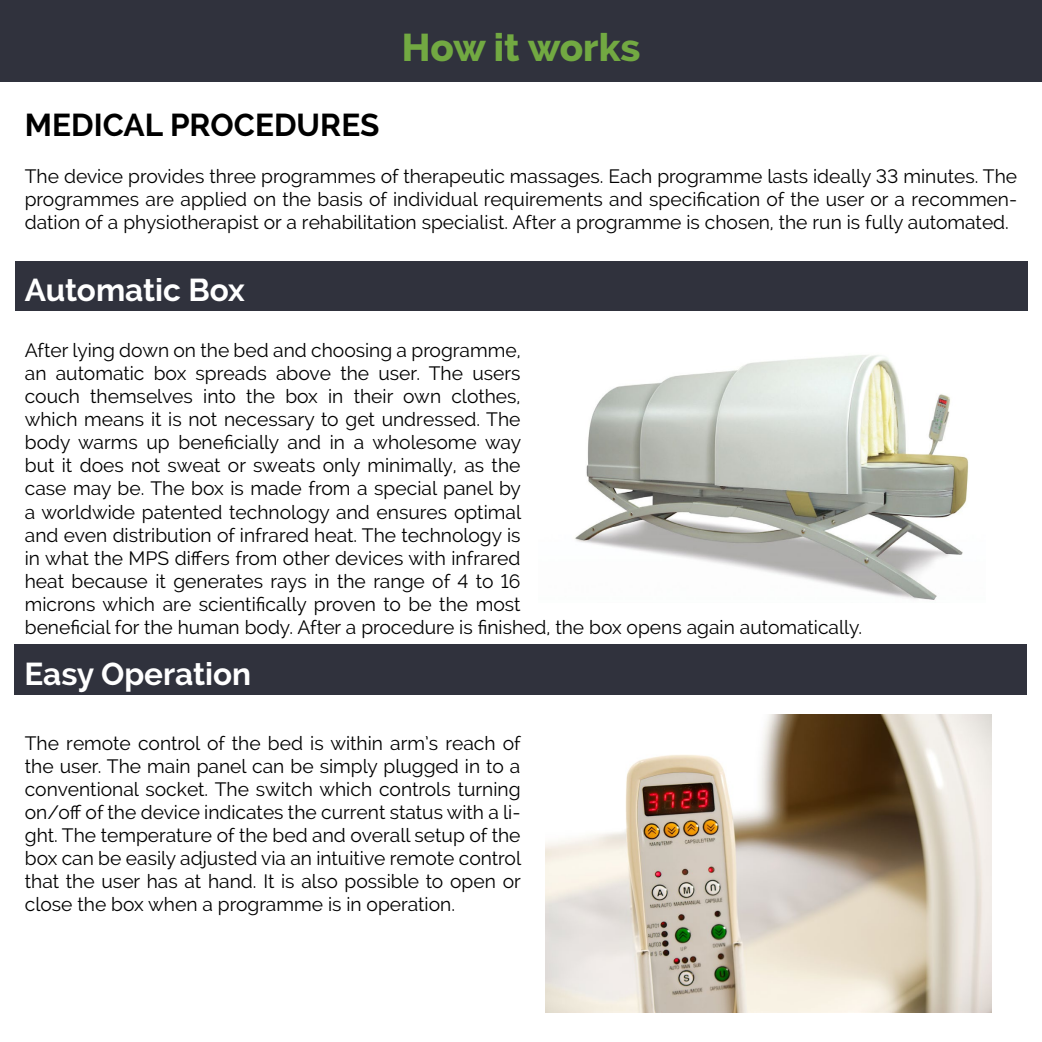
<style>
.page{position:relative;width:1042px;height:1042px;background:#fff}
.page>*{position:absolute;margin:0;border:0;box-sizing:border-box;transform-origin:0 0}
.t1{font:800 38.5px "Raleway";color:#72a942}
.t2{font:700 31.5px "Raleway";color:#fff}
.t3{font:700 31.5px "Raleway";color:#000}
.t4{font:19.25px/23.1px "Raleway";color:#000;text-align:justify}
</style>
<div class="page">
<img style="left:545px;top:715px;width:447px;height:297px">
<img style="left:575px;top:355px;width:394px;height:245px">
<div style="left:15px;top:261px;width:1012px;height:50px;background:#30323d"></div>
<div style="left:14px;top:644px;width:1012px;height:51px;background:#30323d"></div>
<div style="left:0;top:0;width:1042px;height:82px;background:#30323d"></div>
<h1 class="t1" style="left:402px;top:26px;width:240px">How it works</h1>
<h2 class="t3" style="left:25px;top:107px;width:356px">MEDICAL PROCEDURES</h2>
<p class="t4" style="left:25px;top:164px;width:994px">The device provides three programmes of therapeutic massages. Each programme lasts ideally 33 minutes. The programmes are applied on the basis of individual requirements and specification of the user or a recommen&shy;dation of a physiotherapist or a rehabilitation specialist. After a programme is chosen, the run is fully automated.</p>
<h2 class="t2" style="left:25px;top:272px;width:222px">Automatic Box</h2>
<p class="t4" style="left:25px;top:338px;width:839px;text-align:left">After lying down on the bed and choosing a programme,<br>an automatic box spreads above the user. The users<br>couch themselves into the box in their own clothes,<br>which means it is not necessary to get undressed. The<br>body warms up beneficially and in a wholesome way<br>but it does not sweat or sweats only minimally, as the<br>case may be. The box is made from a special panel by<br>a worldwide patented technology and ensures optimal<br>and even distribution of infrared heat. The technology is<br>in what the MPS differs from other devices with infrared<br>heat because it generates rays in the range of 4 to 16<br>microns which are scientifically proven to be the most<br>beneficial for the human body. After a procedure is finished, the box opens again automatically.</p>
<h2 class="t2" style="left:24px;top:655px;width:228px">Easy Operation</h2>
<p class="t4" style="left:25px;top:731px;width:498px">The remote control of the bed is within arm’s reach of the user. The main panel can be simply plugged in to a conventional socket. The switch which controls turning on/off of the device indicates the current status with a li&shy;ght. The temperature of the bed and overall setup of the box can be easily adjusted via an intuitive remote control that the user has at hand. It is also possible to open or close the box when a programme is in operation.</p>
</div>
